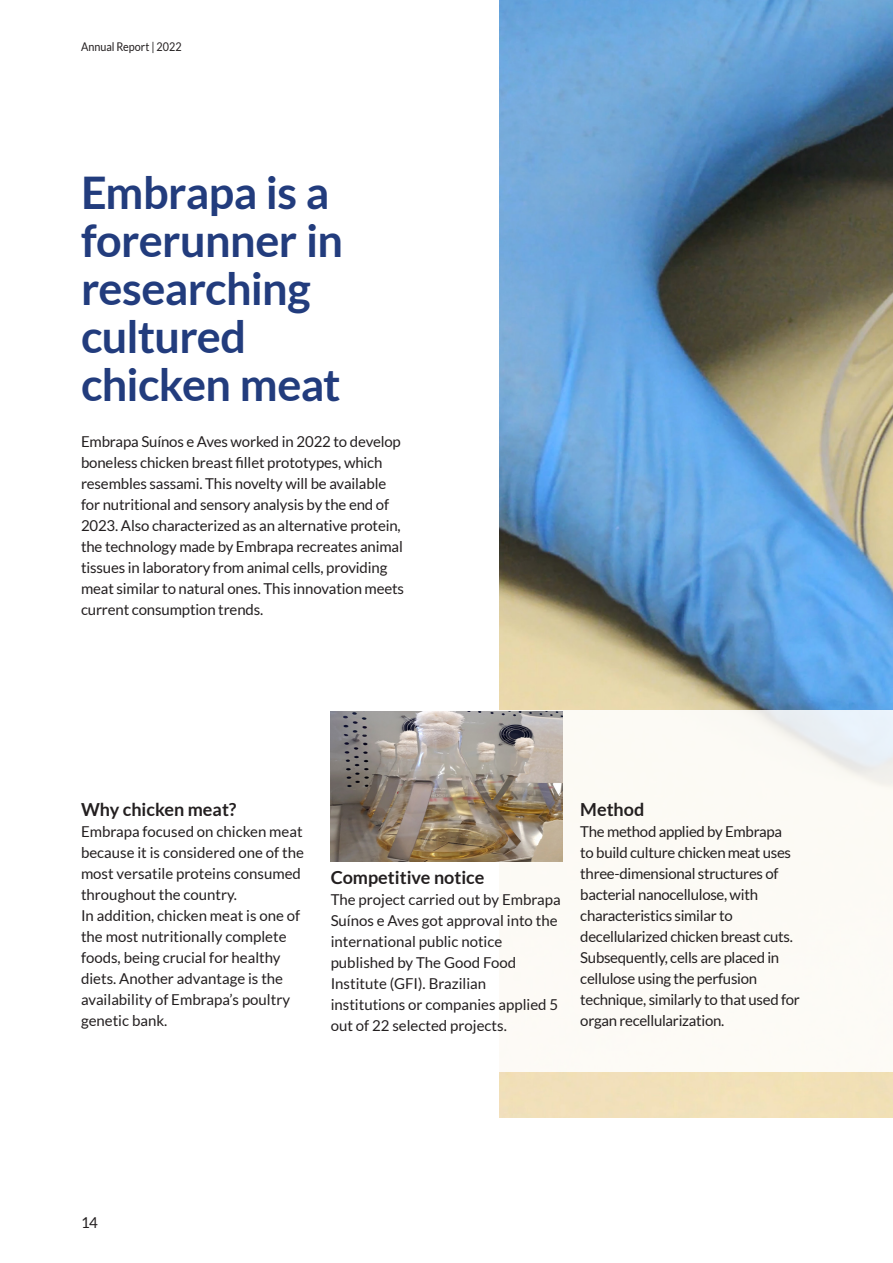
<style>
.page{position:relative;width:893px;height:1263px;background:#fff}
.page>*{position:absolute;margin:0;border:0;box-sizing:border-box;transform-origin:0 0}
._30_32_-_Left{font:700 45px "Lato";letter-spacing:-.015em;color:#223c7d}
._12_Auto_-_Left{font:700 18px "Lato";color:#231f20}
._10_14_-_Left_Justify{font:700 18px "Lato";color:#231f20}
._10_14_-_Left_Justify-2{font:15px/21px "Lato";letter-spacing:-.01em;color:#231f20}
.t1{font:12px "Lato";color:#231f20;scale:.9 1}
</style>
<div class="page">
<img style="left:500px;top:0;width:393px;height:1117px">
<div style="left:0;top:710px;width:893px;height:362px;background:#fff"></div>
<img style="left:331px;top:711px;width:231px;height:151px">
<p class="t1" style="left:81px;top:40px;width:113px">Annual Report | 2022</p>
<p class="_30_32_-_Left" style="left:81px;top:167px;width:250px">Embrapa is a</p>
<p class="_30_32_-_Left" style="left:81px;top:215px;width:263px">forerunner in</p>
<p class="_30_32_-_Left" style="left:81px;top:263px;width:231px">researching</p>
<p class="_30_32_-_Left" style="left:81px;top:311px;width:167px">cultured</p>
<p class="_30_32_-_Left" style="left:81px;top:359px;width:261px">chicken meat</p>
<p class="_10_14_-_Left_Justify-2" style="left:81px;top:431px;width:325px">Embrapa Suínos e Aves worked in 2022 to develop boneless chicken breast fillet prototypes, which resembles sassami. This novelty will be available for nutritional and sensory analysis by the end of 2023. Also characterized as an alternative protein, the technology made by Embrapa recreates animal tissues in laboratory from animal cells, providing meat similar to natural ones. This innovation meets current consumption trends.</p>
<p class="_10_14_-_Left_Justify" style="left:81px;top:799px;width:157px">Why chicken meat?</p>
<p class="_10_14_-_Left_Justify-2" style="left:81px;top:820px;width:225px">Embrapa focused on chicken meat because it is considered one of the most versatile proteins consumed throughout the country.</p>
<p class="_10_14_-_Left_Justify-2" style="left:81px;top:904px;width:221px">In addition, chicken meat is one of the most nutritionally complete foods, being crucial for healthy diets. Another advantage is the availability of Embrapa’s poultry genetic bank.</p>
<p class="_12_Auto_-_Left" style="left:331px;top:867px;width:155px">Competitive notice</p>
<p class="_10_14_-_Left_Justify-2" style="left:331px;top:888px;width:232px">The project carried out by Embrapa<br>Suínos e Aves got approval into the international public notice</p>
<p class="_10_14_-_Left_Justify-2" style="left:331px;top:951px;width:187px">published by The Good Food</p>
<p class="_10_14_-_Left_Justify-2" style="left:331px;top:972px;width:157px">Institute (GFI). Brazilian</p>
<p class="_10_14_-_Left_Justify-2" style="left:331px;top:993px;width:229px">institutions or companies applied 5 out of 22 selected projects.</p>
<p class="_12_Auto_-_Left" style="left:580px;top:799px;width:66px">Method</p>
<p class="_10_14_-_Left_Justify-2" style="left:580px;top:820px;width:212px">The method applied by Embrapa to build culture chicken meat uses three-dimensional structures of bacterial nanocellulose, with</p>
<p class="_10_14_-_Left_Justify-2" style="left:580px;top:904px;width:154px">characteristics similar to</p>
<p class="_10_14_-_Left_Justify-2" style="left:580px;top:925px;width:214px">decellularized chicken breast cuts.</p>
<p class="_10_14_-_Left_Justify-2" style="left:580px;top:946px;width:200px">Subsequently, cells are placed in cellulose using the perfusion</p>
<p class="_10_14_-_Left_Justify-2" style="left:580px;top:988px;width:221px">technique, similarly to that used for organ recellularization.</p>
<p class="_10_14_-_Left_Justify-2" style="left:81px;top:1212px;width:18px">14</p>
</div>
